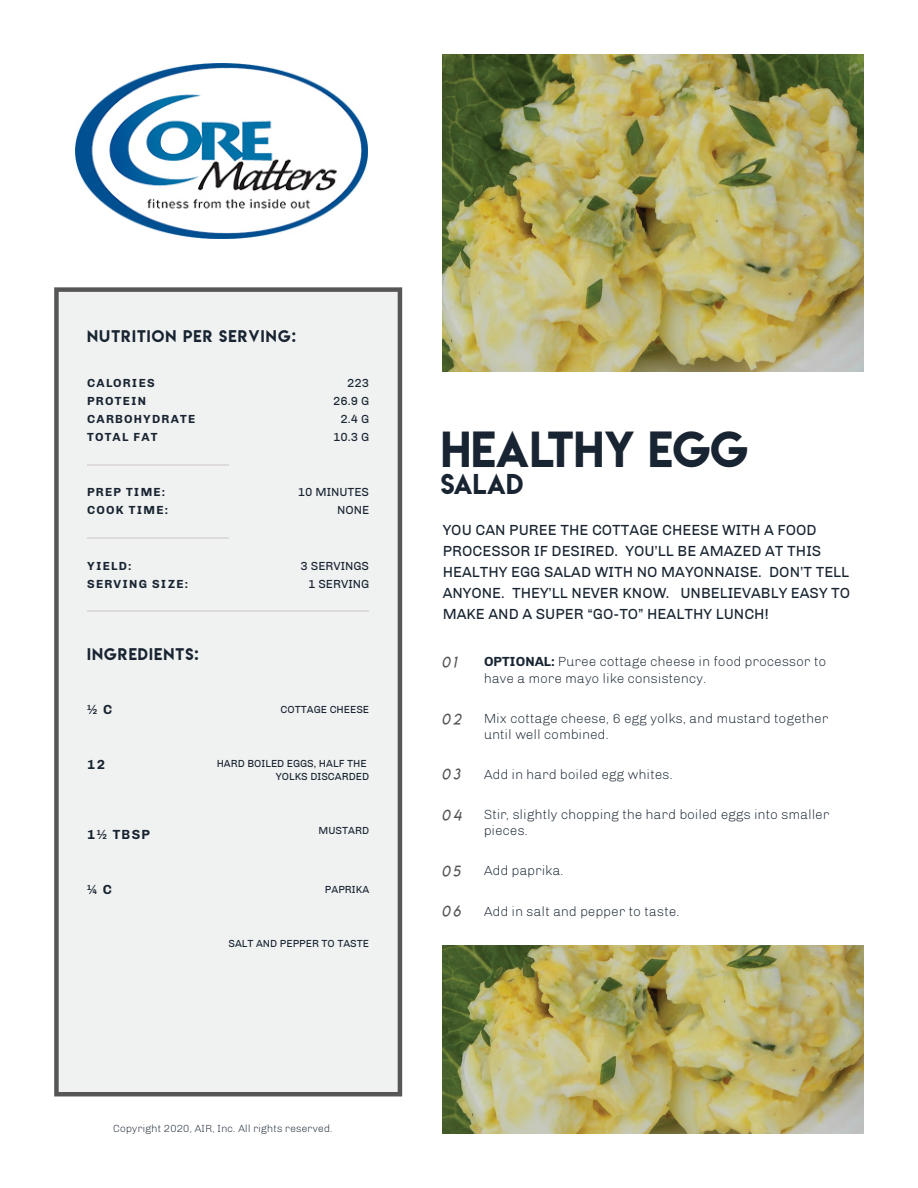
<style>
.page{position:relative;width:918px;height:1188px;background:#fff}
.page>*{position:absolute;margin:0;border:0;box-sizing:border-box;transform-origin:0 0}
.t1{font:45px "Lemon Milk";color:#182431}
.t2{font:25.5px "Lemon Milk";color:#182431}
.t3{font:15px/21px "Chivo";color:#182431}
.t4{font:15px "Lemon Milk";letter-spacing:.075em;color:#182431}
.t5{font:15px "Lemon Milklightitalic";letter-spacing:.2em;color:#565656}
.t6{font:300 13.5px/16.5px "Chivo";color:#182431}
.t7{font:700 13.5px "Chivo";letter-spacing:.1em;color:#182431}
.t8{font:700 12px/18px "Chivo";letter-spacing:.1em;color:#182431}
.t9{font:12px/18px "Chivo";color:#182431;text-align:right}
.t10{font:10.5px/12.6px "Chivo";color:#182431;text-align:right}
.t11{font:300 10.5px "Chivo";color:#182431}
.s1{font-weight:700}
</style>
<div class="page">
<img style="left:443px;top:54px;width:421px;height:317px">
<img style="left:443px;top:946px;width:421px;height:188px">
<div style="left:54px;top:287px;width:348px;height:809px;background:#f0f1f1"></div>
<hr style="left:87px;top:464px;width:141px;height:1px;background:#dcdbda">
<hr style="left:87px;top:610px;width:282px;height:2px;background:#dcdbda">
<hr style="left:87px;top:537px;width:141px;height:2px;background:#dcdbda">
<img style="left:75px;top:63px;width:293px;height:176px">
<p class="t4" style="left:87px;top:325px;width:210px">NUTRITION PER SERVING:</p>
<p class="t8" style="left:87px;top:374px;width:110px">CALORIES<br>PROTEIN<br>CARBOHYDRATE<br>TOTAL FAT</p>
<p class="t9" style="left:333px;top:374px;width:38px">223<br>26.9 G<br>2.4 G<br>10.3 G</p>
<p class="t8" style="left:87px;top:483px;width:82px">PREP TIME:<br>COOK TIME:</p>
<p class="t9" style="left:298px;top:483px;width:73px">10 MINUTES<br>NONE</p>
<p class="t8" style="left:87px;top:557px;width:102px">YIELD:<br>SERVING SIZE:</p>
<p class="t9" style="left:301px;top:557px;width:70px">3 SERVINGS<br>1 SERVING</p>
<p class="t4" style="left:87px;top:643px;width:113px">INGREDIENTS:</p>
<p class="t7" style="left:87px;top:701px;width:27px">½ C</p>
<p class="t10" style="left:281px;top:703px;width:90px">COTTAGE CHEESE</p>
<p class="t7" style="left:87px;top:756px;width:19px">12</p>
<p class="t10" style="left:217px;top:758px;width:154px">HARD BOILED EGGS, HALF THE<br>YOLKS DISCARDED</p>
<p class="t7" style="left:87px;top:826px;width:64px">1½ TBSP</p>
<p class="t10" style="left:319px;top:824px;width:52px">MUSTARD</p>
<p class="t7" style="left:87px;top:882px;width:26px">¼ C</p>
<p class="t10" style="left:325px;top:884px;width:46px">PAPRIKA</p>
<p class="t10" style="left:228px;top:937px;width:142px">SALT AND PEPPER TO TASTE</p>
<p class="t11" style="left:113px;top:1122px;width:221px">Copyright 2020, AIR, Inc. All rights reserved.</p>
<h1 class="t1" style="left:441px;top:417px;width:309px">HEALTHY EGG</h1>
<h2 class="t2" style="left:441px;top:466px;width:84px">SALAD</h2>
<p class="t3" style="left:443px;top:519px;width:409px">YOU CAN PUREE THE COTTAGE CHEESE WITH A FOOD PROCESSOR IF DESIRED. YOU’LL BE AMAZED AT THIS HEALTHY EGG SALAD WITH NO MAYONNAISE. DON’T TELL ANYONE. THEY’LL NEVER KNOW. UNBELIEVABLY EASY TO MAKE AND A SUPER “GO-TO” HEALTHY LUNCH!</p>
<p class="t5" style="left:442px;top:653px;width:16px">01</p>
<p class="t5" style="left:442px;top:710px;width:21px">02</p>
<p class="t5" style="left:442px;top:765px;width:20px">03</p>
<p class="t5" style="left:442px;top:806px;width:21px">04</p>
<p class="t6" style="left:484px;top:654px;width:344px"><span class="s1">OPTIONAL:</span> Puree cottage cheese in food processor to have a more mayo like consistency.</p>
<p class="t6" style="left:484px;top:710px;width:346px">Mix cottage cheese, 6 egg yolks, and mustard together until well combined.</p>
<p class="t6" style="left:484px;top:766px;width:190px">Add in hard boiled egg whites.</p>
<p class="t6" style="left:484px;top:806px;width:347px">Stir, slightly chopping the hard boiled eggs into smaller pieces.</p>
<p class="t5" style="left:442px;top:862px;width:20px">05</p>
<p class="t6" style="left:484px;top:863px;width:81px">Add paprika.</p>
<p class="t5" style="left:442px;top:902px;width:20px">06</p>
<p class="t6" style="left:484px;top:903px;width:197px">Add in salt and pepper to taste.</p>
</div>
